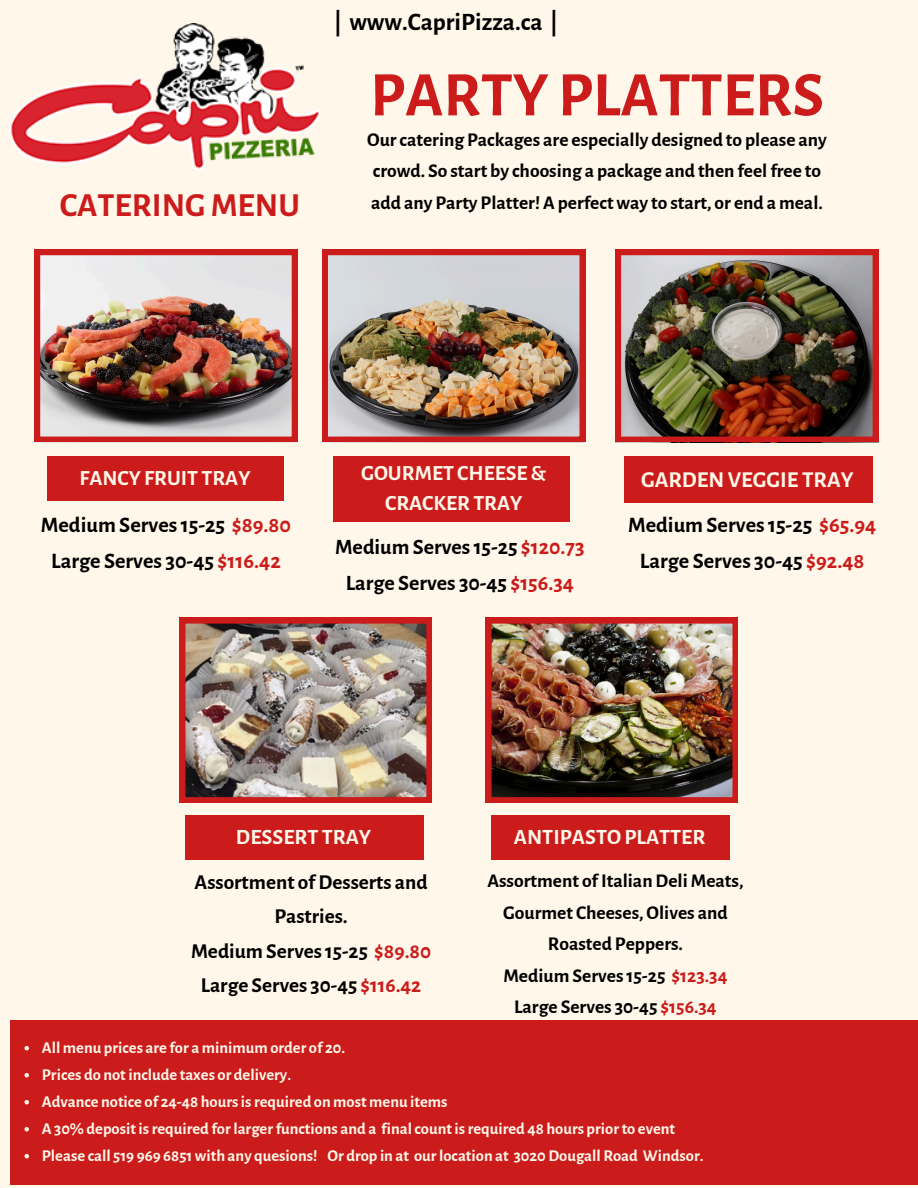
<style>
.page{position:relative;width:918px;height:1188px;background:#fff7e9}
.page>*{position:absolute;margin:0;border:0;box-sizing:border-box;transform-origin:0 0}
.t1{font:700 63.6px "Alegreya Sans";color:#cb1b1b}
.t2{font:700 33.9px "Alegreya Sans";color:#cb1b1b}
.t3{font:700 25.2px "Alegreya Sans";color:#000}
.t4{font:700 22.8px "Alegreya Sans";color:#fff7e9}
.t5{font:700 22.2px/35.8px "Alegreya Sans";color:#000;text-align:center}
.t6{font:700 22.05px/35.8px "Alegreya Sans";color:#000;text-align:center}
.t7{font:700 21.9px "Alegreya Sans";color:#fff7e9}
.t8{font:700 21.75px/29.8px "Alegreya Sans";color:#fff7e9;text-align:center}
.t9{font:700 21.3px/34.3px "Alegreya Sans";color:#000;text-align:center}
.t10{font:700 19.5px/31.5px "Alegreya Sans";color:#000;text-align:center}
.t11{font:700 16.5px "Alegreya Sans";color:#fff7e9}
.s1{color:#cb1b1b}
</style>
<div class="page">
<img style="left:10px;top:23px;width:310px;height:148px">
<div style="left:10px;top:1020px;width:908px;height:165px;background:#cb1b1b"></div>
<svg style="left:24px;top:1046px;width:5px;height:4px"></svg>
<svg style="left:24px;top:1073px;width:5px;height:4px"></svg>
<svg style="left:24px;top:1100px;width:5px;height:4px"></svg>
<svg style="left:24px;top:1127px;width:5px;height:4px"></svg>
<svg style="left:24px;top:1154px;width:5px;height:4px"></svg>
<div style="left:48px;top:456px;width:236px;height:44px;background:#cb1b1b"></div>
<img style="left:35px;top:250px;width:262px;height:192px">
<img style="left:615px;top:250px;width:263px;height:192px">
<div style="left:624px;top:456px;width:249px;height:46px;background:#cb1b1b"></div>
<img style="left:322px;top:250px;width:263px;height:192px">
<div style="left:334px;top:456px;width:236px;height:66px;background:#cb1b1b"></div>
<div style="left:491px;top:815px;width:239px;height:44px;background:#cb1b1b"></div>
<img style="left:486px;top:618px;width:252px;height:184px">
<div style="left:185px;top:815px;width:239px;height:44px;background:#cb1b1b"></div>
<img style="left:180px;top:618px;width:252px;height:184px">
<p class="t3" style="left:334px;top:10px;width:225px">| www.CapriPizza.ca |</p>
<p class="t2" style="left:60px;top:189px;width:242px">CATERINGMENU</p>
<p class="t1" style="left:370px;top:64px;width:455px">PARTY PLATTERS</p>
<p class="t10" style="left:367px;top:124px;width:461px;text-align:left">Ourcatering Packages are especially designed to please any crowd. So start by choosing a package and then feelfree to add any Party Platter! A perfectway to start, or end a meal.</p>
<h6 class="t8" style="left:80px;top:464px;width:172px">FANCY FRUIT TRAY</h6>
<h5 class="t5" style="left:41px;top:507px;width:252px">Medium Serves15-25 <span class="s1">$89.80<br></span>Large Serves 30-45 <span class="s1">$116.42</span></h5>
<p class="t8" style="left:361px;top:459px;width:187px">GOURMET CHEESE &amp;<br>CRACKER TRAY</p>
<p class="t6" style="left:335px;top:530px;width:251px">Medium Serves15-25 <span class="s1">$120.73<br></span>Large Serves 30-45 <span class="s1">$156.34</span></p>
<h6 class="t4" style="left:641px;top:468px;width:214px">GARDENVEGGIE TRAY</h6>
<h3 class="t5" style="left:628px;top:507px;width:250px">Medium Serves15-25 <span class="s1">$65.94<br></span>Large Serves 30-45 <span class="s1">$92.48</span></h3>
<h6 class="t7" style="left:236px;top:827px;width:137px">DESSERT TRAY</h6>
<p class="t9" style="left:191px;top:865px;width:242px">Assortment ofDesserts and<br>Pastries.<br>Medium Serves15-25 <span class="s1">$89.80<br></span>Large Serves 30-45 <span class="s1">$116.42</span></p>
<p class="t7" style="left:514px;top:827px;width:193px">ANTIPASTOPLATTER</p>
<p class="t10" style="left:487px;top:866px;width:258px">Assortment ofItalianDeliMeats,<br>Gourmet Cheeses,Olives and<br>Roasted Peppers.</p>
<p class="t10" style="left:503px;top:960px;width:226px">Medium Serves15-25 <span class="s1">$123.34</span></p>
<p class="t10" style="left:514px;top:992px;width:204px">Large Serves 30-45 <span class="s1">$156.34</span></p>
<h4 class="t11" style="left:42px;top:1040px;width:305px">All menu prices are for a minimum order of 20.</h4>
<p class="t11" style="left:42px;top:1067px;width:251px">Prices do notinclude taxes or delivery.</p>
<h1 class="t11" style="left:42px;top:1094px;width:407px">Advance notice of 24-48 hoursisrequired on most menu items</h1>
<p class="t11" style="left:42px;top:1121px;width:635px">A 30% depositisrequired forlargerfunctions and a finalcountisrequired 48 hours priorto event</p>
<h2 class="t11" style="left:42px;top:1148px;width:663px">Please call 519 969 6851with any quesions! Or drop in at ourlocation at 3020Dougall Road Windsor.</h2>
</div>
